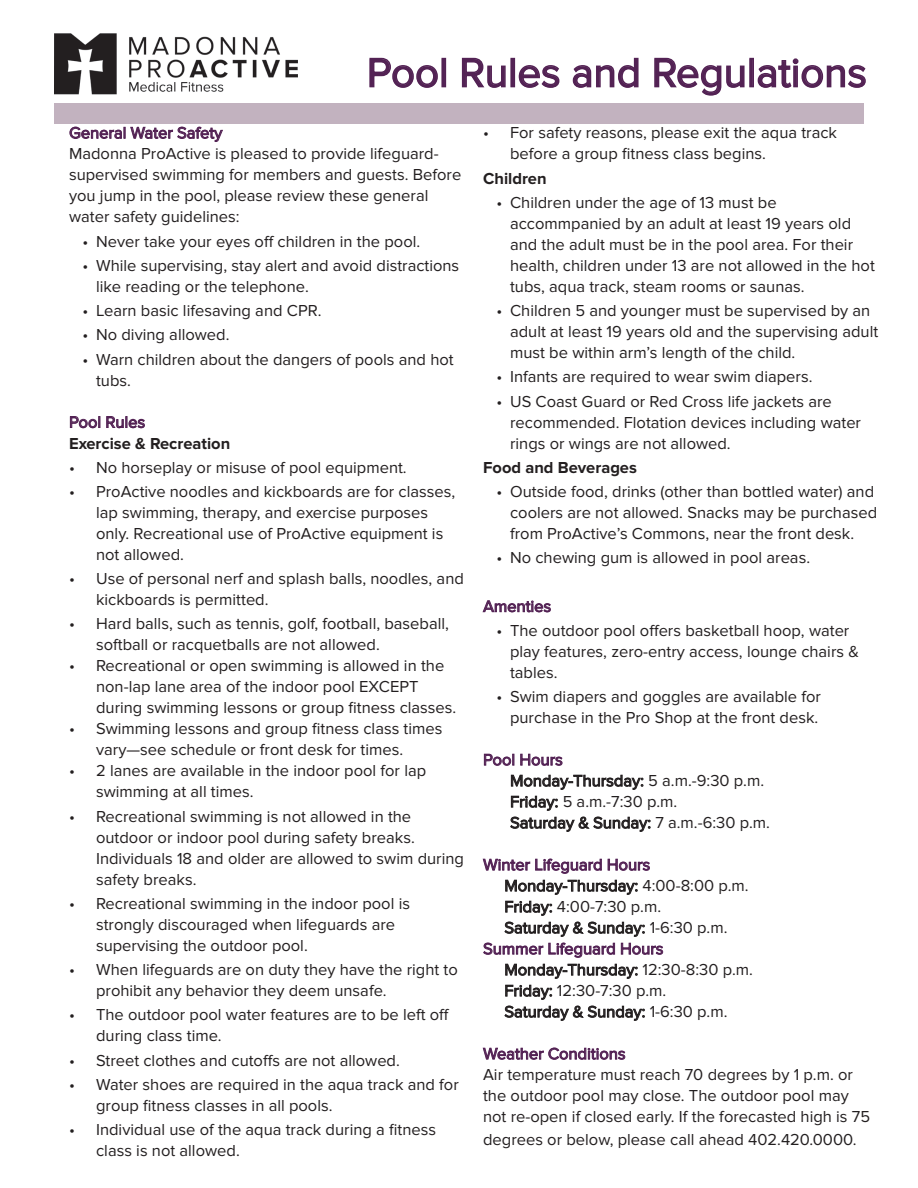
<style>
.page{position:relative;width:918px;height:1188px;background:#fff}
.page>*{position:absolute;margin:0;border:0;box-sizing:border-box;transform-origin:0 0}
.t1{font:42px "Proxima Nova";color:#532254}
.t2{font:16.5px/21px "Proxima Nova";color:#231f20}
.t3{font:16.5px "Proxima Nova";color:#532254}
.t4{font:700 16.5px "Proxima Nova";color:#231f20}
</style>
<div class="page">
<div style="left:54px;top:103px;width:810px;height:20px;background:#c2b2bf"></div>
<svg style="left:69px;top:126px;width:154px;height:16px"></svg>
<svg style="left:70px;top:416px;width:30px;height:12px"></svg>
<svg style="left:106px;top:416px;width:39px;height:13px"></svg>
<svg style="left:482px;top:600px;width:69px;height:13px"></svg>
<svg style="left:484px;top:753px;width:30px;height:13px"></svg>
<svg style="left:520px;top:753px;width:43px;height:13px"></svg>
<svg style="left:511px;top:775px;width:132px;height:14px"></svg>
<svg style="left:511px;top:796px;width:46px;height:14px"></svg>
<svg style="left:511px;top:817px;width:139px;height:14px"></svg>
<svg style="left:482px;top:858px;width:168px;height:16px"></svg>
<svg style="left:506px;top:880px;width:131px;height:14px"></svg>
<svg style="left:506px;top:901px;width:46px;height:14px"></svg>
<svg style="left:505px;top:922px;width:139px;height:14px"></svg>
<svg style="left:483px;top:942px;width:132px;height:16px"></svg>
<svg style="left:621px;top:942px;width:42px;height:13px"></svg>
<svg style="left:506px;top:964px;width:131px;height:14px"></svg>
<svg style="left:506px;top:985px;width:46px;height:14px"></svg>
<svg style="left:505px;top:1006px;width:139px;height:14px"></svg>
<svg style="left:482px;top:1047px;width:144px;height:13px"></svg>
<svg style="left:369px;top:57px;width:69px;height:31px"></svg>
<div style="left:441px;top:58px;width:5px;height:29px;border:2px solid #532254"></div>
<svg style="left:461px;top:57px;width:45px;height:31px"></svg>
<div style="left:510px;top:58px;width:5px;height:29px;border:2px solid #532254"></div>
<svg style="left:518px;top:65px;width:42px;height:23px"></svg>
<svg style="left:572px;top:57px;width:67px;height:31px"></svg>
<svg style="left:654px;top:57px;width:91px;height:39px"></svg>
<div style="left:749px;top:58px;width:5px;height:29px;border:2px solid #532254"></div>
<svg style="left:757px;top:58px;width:109px;height:30px"></svg>
<img style="left:55px;top:33px;width:243px;height:62px">
<p class="t1" style="left:367px;top:48px;width:502px">Pool Rules and Regulations</p>
<p class="t3" style="left:69px;top:123px;width:155px">General Water Safety</p>
<p class="t2" style="left:69px;top:144px;width:394px">Madonna ProActive is pleased to provide lifeguard&shy;supervised swimming for members and guests. Before you jump in the pool, please review these general water safety guidelines:</p>
<p class="t2" style="left:83px;top:231px;width:339px">• Never take your eyes off children in the pool.</p>
<p class="t2" style="left:96px;top:255px;width:365px;text-indent:-14px">• While supervising, stay alert and avoid distractions like reading or the telephone.</p>
<p class="t2" style="left:83px;top:300px;width:240px">• Learn basic lifesaving and CPR.</p>
<p class="t2" style="left:83px;top:325px;width:148px">• No diving allowed.</p>
<p class="t2" style="left:96px;top:349px;width:359px;text-indent:-14px">• Warn children about the dangers of pools and hot tubs.</p>
<p class="t3" style="left:69px;top:413px;width:78px">Pool Rules</p>
<p class="t4" style="left:69px;top:434px;width:163px">Exercise &amp; Recreation</p>
<p class="t2" style="left:69px;top:457px;width:339px">• No horseplay or misuse of pool equipment.</p>
<p class="t2" style="left:96px;top:481px;width:361px;text-indent:-27px">• ProActive noodles and kickboards are for classes, lap swimming, therapy, and exercise purposes only. Recreational use of ProActive equipment is not allowed.</p>
<p class="t2" style="left:96px;top:568px;width:369px;text-indent:-27px">• Use of personal nerf and splash balls, noodles, and kickboards is permitted.</p>
<p class="t2" style="left:96px;top:614px;width:354px;text-indent:-27px">• Hard balls, such as tennis, golf, football, baseball, softball or racquetballs are not allowed.</p>
<p class="t2" style="left:96px;top:656px;width:362px;text-indent:-27px">• Recreational or open swimming is allowed in the non-lap lane area of the indoor pool EXCEPT during swimming lessons or group fitness classes.</p>
<p class="t2" style="left:96px;top:719px;width:348px;text-indent:-27px">• Swimming lessons and group fitness class times vary—see schedule or front desk for times.</p>
<p class="t2" style="left:96px;top:761px;width:332px;text-indent:-27px">• 2 lanes are available in the indoor pool for lap swimming at all times.</p>
<p class="t2" style="left:96px;top:806px;width:369px;text-indent:-27px">• Recreational swimming is not allowed in the outdoor or indoor pool during safety breaks.<br>Individuals 18 and older are allowed to swim during safety breaks.</p>
<p class="t2" style="left:96px;top:893px;width:315px;text-indent:-27px">• Recreational swimming in the indoor pool is strongly discouraged when lifeguards are supervising the outdoor pool.</p>
<p class="t2" style="left:96px;top:959px;width:363px;text-indent:-27px">• When lifeguards are on duty they have the right to prohibit any behavior they deem unsafe.</p>
<p class="t2" style="left:96px;top:1005px;width:355px;text-indent:-27px">• The outdoor pool water features are to be left off during class time.</p>
<p class="t2" style="left:69px;top:1050px;width:332px">• Street clothes and cutoffs are not allowed.</p>
<p class="t2" style="left:96px;top:1074px;width:364px;text-indent:-27px">• Water shoes are required in the aqua track and for group fitness classes in all pools.</p>
<p class="t2" style="left:96px;top:1119px;width:342px;text-indent:-27px">• Individual use of the aqua track during a fitness class is not allowed.</p>
<p class="t2" style="left:510px;top:123px;width:328px;text-indent:-27px">• For safety reasons, please exit the aqua track before a group fitness class begins.</p>
<p class="t4" style="left:483px;top:169px;width:65px">Children</p>
<p class="t2" style="left:510px;top:192px;width:366px;text-indent:-14px">• Children under the age of 13 must be accommpanied by an adult at least 19 years old and the adult must be in the pool area. For their health, children under 13 are not allowed in the hot tubs, aqua track, steam rooms or saunas.</p>
<p class="t2" style="left:510px;top:300px;width:370px;text-indent:-14px">• Children 5 and younger must be supervised by an adult at least 19 years old and the supervising adult must be within arm’s length of the child.</p>
<p class="t2" style="left:497px;top:367px;width:317px">• Infants are required to wear swim diapers.</p>
<p class="t2" style="left:510px;top:391px;width:352px;text-indent:-14px">• US Coast Guard or Red Cross life jackets are recommended. Flotation devices including water rings or wings are not allowed.</p>
<p class="t4" style="left:483px;top:458px;width:155px">Food and Beverages</p>
<p class="t2" style="left:510px;top:481px;width:369px;text-indent:-14px">• Outside food, drinks (other than bottled water) and coolers are not allowed. Snacks may be purchased from ProActive’s Commons, near the front desk.</p>
<p class="t2" style="left:497px;top:547px;width:315px">• No chewing gum is allowed in pool areas.</p>
<p class="t3" style="left:483px;top:597px;width:70px">Amenties</p>
<p class="t2" style="left:510px;top:620px;width:350px;text-indent:-14px">• The outdoor pool offers basketball hoop, water play features, zero-entry access, lounge chairs &amp; tables.</p>
<p class="t2" style="left:497px;top:686px;width:326px;text-align:right">• Swim diapers and goggles are available for purchase in the Pro Shop at the front desk.</p>
<p class="t3" style="left:483px;top:750px;width:81px">Pool Hours</p>
<p class="t2" style="left:510px;top:770px;width:256px">Monday-Thursday: 5 a.m.-9:30 p.m.</p>
<p class="t2" style="left:510px;top:791px;width:169px">Friday: 5 a.m.-7:30 p.m.</p>
<p class="t2" style="left:510px;top:812px;width:261px">Saturday &amp; Sunday: 7 a.m.-6:30 p.m.</p>
<p class="t3" style="left:483px;top:855px;width:169px">Winter Lifeguard Hours</p>
<p class="t2" style="left:504px;top:875px;width:246px">Monday-Thursday: 4:00-8:00 p.m.</p>
<p class="t2" style="left:504px;top:896px;width:158px">Friday: 4:00-7:30 p.m.</p>
<p class="t2" style="left:504px;top:917px;width:225px">Saturday &amp; Sunday: 1-6:30 p.m.</p>
<p class="t3" style="left:483px;top:939px;width:182px">Summer Lifeguard Hours</p>
<p class="t2" style="left:504px;top:959px;width:250px">Monday-Thursday: 12:30-8:30 p.m.</p>
<p class="t2" style="left:504px;top:980px;width:163px">Friday: 12:30-7:30 p.m.</p>
<p class="t2" style="left:504px;top:1001px;width:225px">Saturday &amp; Sunday: 1-6:30 p.m.</p>
<p class="t3" style="left:483px;top:1044px;width:144px">Weather Conditions</p>
<p class="t2" style="left:483px;top:1064px;width:389px">Air temperature must reach 70 degrees by 1 p.m. or the outdoor pool may close. The outdoor pool may not re-open if closed early. If the forecasted high is 75</p>
<p class="t2" style="left:483px;top:1129px;width:375px">degrees or below, please call ahead 402.420.0000.</p>
</div>
